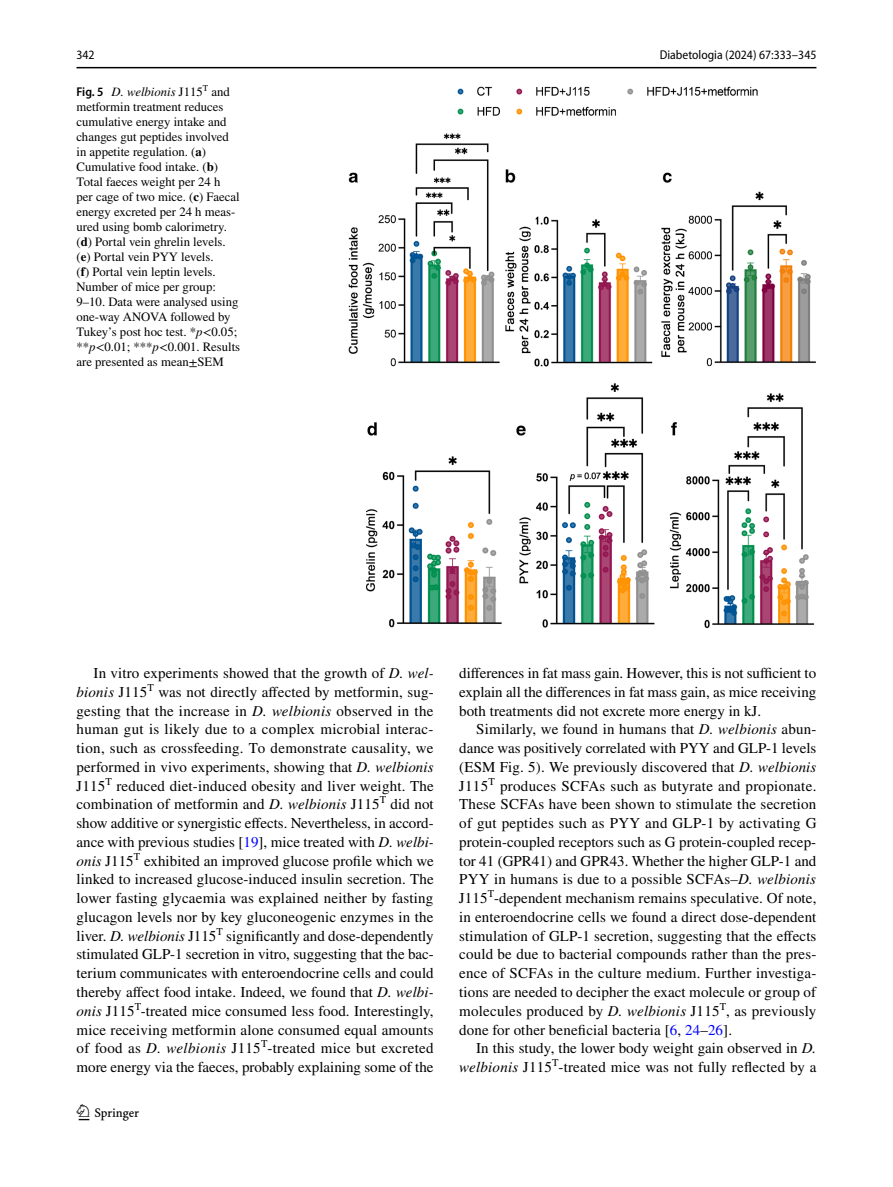
<style>
.page{position:relative;width:893px;height:1187px;background:#fff}
.page>*{position:absolute;margin:0;border:0;box-sizing:border-box;transform-origin:0 0}
.t1{font:22.5px "Springnew Regular 2";color:#000}
.t2{font:15px/18.8px "STIX";letter-spacing:.005em;color:#000;text-align:justify}
.t3{font:12.75px/15px "STIX";color:#000}
.t4{font:semi-condensed 12.75px "Myriad Pro";color:#000}
.s1{font-family:"Myriad Pro";font-weight:600;font-stretch:semi-condensed}
.s2{font-style:italic}
.s3{font-weight:700}
.s4{color:#00f}
</style>
<div class="page">
<hr style="left:77px;top:67px;width:739px;height:1px;background:#000">
<img style="left:349px;top:87px;width:467px;height:541px">
<p class="t4" style="left:77px;top:48px;width:20px">342</p>
<p class="t4" style="left:660px;top:48px;width:158px">Diabetologia (2024) 67:333–345</p>
<p class="t3" style="left:77px;top:85px;width:165px"><span class="s1">Fig. 5</span> <span class="s2">D. welbionis</span> J115<sup>T</sup> and metformin treatment reduces cumulative energy intake and changes gut peptides involved in appetite regulation. (<span class="s3">a</span>)<br>Cumulative food intake. (<span class="s3">b</span>)<br>Total faeces weight per 24 h<br>per cage of two mice. (<span class="s3">c</span>) Faecal energy excreted per 24 h meas&shy;ured using bomb calorimetry. (<span class="s3">d</span>) Portal vein ghrelin levels. (<span class="s3">e</span>) Portal vein PYY levels.<br>(<span class="s3">f</span>) Portal vein leptin levels.<br>Number of mice per group:<br>9–10. Data were analysed using one-way ANOVA followed by<br>Tukey’s post hoc test. *<span class="s2">p</span>&lt;0.05; **<span class="s2">p</span>&lt;0.01; ***<span class="s2">p</span>&lt;0.001. Results are presented as mean±SEM</p>
<p class="t2" style="left:77px;top:664px;width:359px;text-indent:17px">In vitro experiments showed that the growth of <span class="s2">D. wel&shy;bionis</span> J115<sup>T</sup> was not directly affected by metformin, sug&shy;gesting that the increase in <span class="s2">D. welbionis</span> observed in the human gut is likely due to a complex microbial interac&shy;tion, such as crossfeeding. To demonstrate causality, we performed in vivo experiments, showing that <span class="s2">D. welbionis </span>J115<sup>T</sup> reduced diet-induced obesity and liver weight. The combination of metformin and <span class="s2">D. welbionis</span> J115<sup>T</sup> did not show additive or synergistic effects. Nevertheless, in accord&shy;ance with previous studies [<span class="s4">19</span>], mice treated with <span class="s2">D. welbi&shy;onis</span> J115<sup>T</sup> exhibited an improved glucose profile which we linked to increased glucose-induced insulin secretion. The lower fasting glycaemia was explained neither by fasting glucagon levels nor by key gluconeogenic enzymes in the liver. <span class="s2">D. welbionis</span> J115<sup>T</sup> significantly and dose-dependently stimulated GLP-1 secretion in vitro, suggesting that the bac&shy;terium communicates with enteroendocrine cells and could thereby affect food intake. Indeed, we found that <span class="s2">D. welbi&shy;onis</span> J115<sup>T</sup>-treated mice consumed less food. Interestingly, mice receiving metformin alone consumed equal amounts of food as <span class="s2">D. welbionis</span> J115<sup>T</sup>-treated mice but excreted more energy via the faeces, probably explaining some of the</p>
<p class="t2" style="left:459px;top:664px;width:359px">differences in fat mass gain. However, this is not sufficient to explain all the differences in fat mass gain, as mice receiving both treatments did not excrete more energy in kJ.</p>
<p class="t2" style="left:459px;top:721px;width:359px;text-indent:17px">Similarly, we found in humans that <span class="s2">D. welbionis</span> abun&shy;dance was positively correlated with PYY and GLP-1 levels (ESM Fig. 5). We previously discovered that <span class="s2">D. welbionis </span>J115<sup>T</sup> produces SCFAs such as butyrate and propionate.<br>These SCFAs have been shown to stimulate the secretion of gut peptides such as PYY and GLP-1 by activating G protein-coupled receptors such as G protein-coupled recep&shy;tor 41 (GPR41) and GPR43. Whether the higher GLP-1 and PYY in humans is due to a possible SCFAs<span class="s2">–D. welbionis </span>J115<sup>T</sup>-dependent mechanism remains speculative. Of note, in enteroendocrine cells we found a direct dose-dependent stimulation of GLP-1 secretion, suggesting that the effects could be due to bacterial compounds rather than the pres&shy;ence of SCFAs in the culture medium. Further investiga&shy;tions are needed to decipher the exact molecule or group of molecules produced by <span class="s2">D. welbionis</span> J115<sup>T</sup>, as previously done for other beneficial bacteria [<span class="s4">6</span>, <span class="s4">24</span>–<span class="s4">26</span>].</p>
<p class="t2" style="left:459px;top:1039px;width:359px;text-align:right">In this study, the lower body weight gain observed in <span class="s2">D. welbionis</span> J115<sup>T</sup>-treated mice was not fully reflected by a</p>
<h1 class="t1" style="left:79px;top:1104px;width:62px">1 3</h1>
</div>
